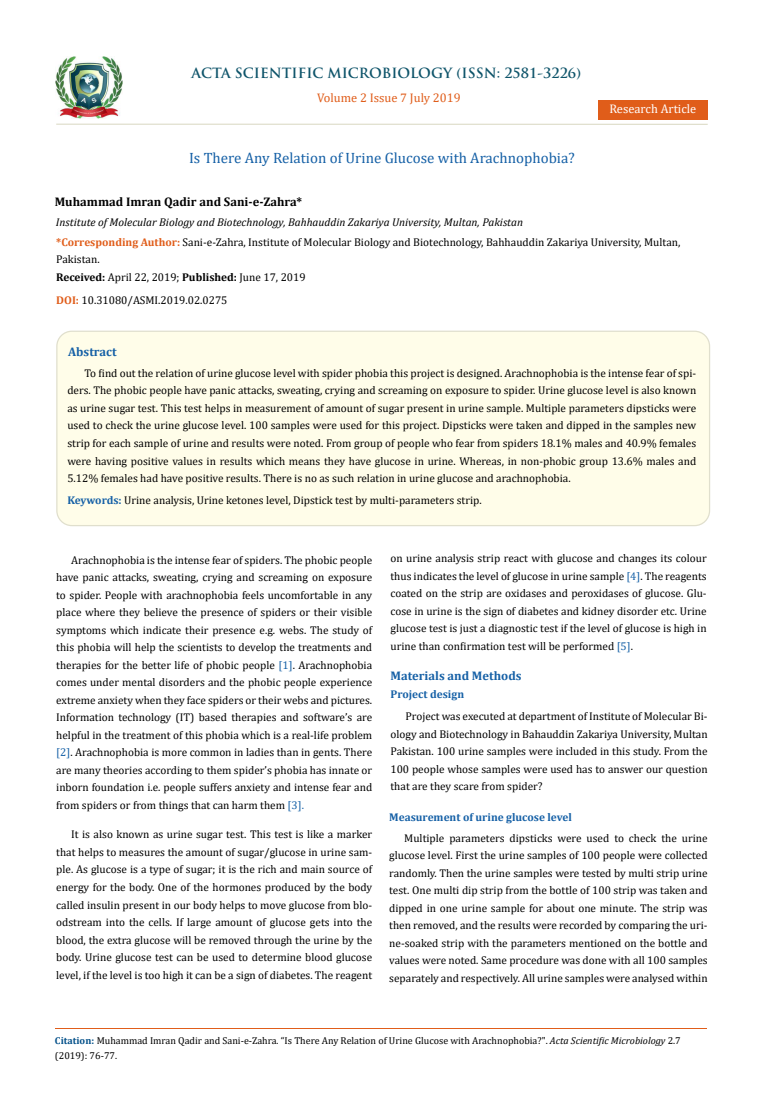
<style>
.page{position:relative;width:764px;height:1112px;background:#fff}
.page>*{position:absolute;margin:0;border:0;box-sizing:border-box;transform-origin:0 0}
.t1{font:15px "Cambria";color:#1560a6}
.t2{font:700 13.75px "Trajan Pro";color:#0e546a}
.t3{font:700 12.5px "Cambria";color:#000}
.t4{font:700 12.5px "Cambria";color:#1560a6}
.t5{font:12.5px "Cambria";color:#e05d1a}
.t6{font:12.5px "Cambria";color:#fff}
.t7{font:11.25px/17.5px "Cambria";color:#000;text-align:justify}
.t8{font:700 11.25px "Cambria";color:#1560a6}
.t9{font:10px/15px "Cambria";color:#000}
.s1{font-style:italic}
.s2{font-weight:700;color:#e05d1a}
.s3{font-weight:700}
.s4{font-weight:700;color:#1560a6}
.s5{color:#1560a6}
.s6{font-weight:700;color:#035089}
</style>
<div class="page">
<img style="left:56px;top:57px;width:66px;height:61px">
<div style="left:598px;top:100px;width:109px;height:20px;background:#e05d1a"></div>
<div style="left:57px;top:331px;width:652px;height:194px;background:#fffde9;border-radius:15px"></div>
<div style="left:56px;top:330px;width:654px;height:196px;border:1px solid #e0dfcd;border-radius:15px"></div>
<hr style="left:55px;top:1028px;width:651px;height:1px;background:#e05d1a">
<hr style="left:56px;top:123px;width:651px;height:2px;background:#e0dfcd">
<p class="t2" style="left:192px;top:64px;width:391px">ACTA SCIENTIFIC MICROBIOLOGY (ISSN: 2581-3226)</p>
<p class="t5" style="left:317px;top:91px;width:145px">Volume 2 Issue 7 July 2019</p>
<p class="t6" style="left:609px;top:101px;width:89px">Research Article</p>
<h1 class="t1" style="left:189px;top:149px;width:387px">Is There Any Relation of Urine Glucose with Arachnophobia?</h1>
<p class="t3" style="left:55px;top:193px;width:249px">Muhammad Imran Qadir and Sani-e-Zahra*</p>
<p class="t7" style="left:56px;top:213px;width:626px;line-height:19.6px"><span class="s1">Institute of Molecular Biology and Biotechnology, Bahhauddin Zakariya University, Multan, Pakistan<br></span><span class="s2">*Corresponding Author:</span> Sani-e-Zahra, Institute of Molecular Biology and Biotechnology, Bahhauddin Zakariya University, Multan,</p>
<p class="t7" style="left:56px;top:251px;width:45px">Pakistan.</p>
<p class="t7" style="left:56px;top:268px;width:251px"><span class="s3">Received:</span> April 22, 2019; <span class="s3">Published:</span> June 17, 2019</p>
<p class="t7" style="left:56px;top:291px;width:173px"><span class="s2">DOI:</span> 10.31080/ASMI.2019.02.0275</p>
<p class="t4" style="left:68px;top:342px;width:50px">Abstract</p>
<p class="t7" style="left:67px;top:364px;width:630px;text-indent:17px">To find out the relation of urine glucose level with spider phobia this project is designed. Arachnophobia is the intense fear of spi&shy;ders. The phobic people have panic attacks, sweating, crying and screaming on exposure to spider. Urine glucose level is also known as urine sugar test. This test helps in measurement of amount of sugar present in urine sample. Multiple parameters dipsticks were used to check the urine glucose level. 100 samples were used for this project. Dipsticks were taken and dipped in the samples new strip for each sample of urine and results were noted. From group of people who fear from spiders 18.1% males and 40.9% females were having positive values in results which means they have glucose in urine. Whereas, in non-phobic group 13.6% males and 5.12% females had have positive results. There is no as such relation in urine glucose and arachnophobia.</p>
<p class="t7" style="left:67px;top:491px;width:416px"><span class="s4">Keywords:</span> Urine analysis, Urine ketones level, Dipstick test by multi-parameters strip.</p>
<p class="t7" style="left:56px;top:551px;width:317px;text-indent:15px">Arachnophobia is the intense fear of spiders. The phobic people have panic attacks, sweating, crying and screaming on exposure to spider. People with arachnophobia feels uncomfortable in any place where they believe the presence of spiders or their visible symptoms which indicate their presence e.g. webs. The study of this phobia will help the scientists to develop the treatments and therapies for the better life of phobic people <span class="s5">[1]</span>. Arachnophobia comes under mental disorders and the phobic people experience extreme anxiety when they face spiders or their webs and pictures.<br>Information technology (IT) based therapies and software’s are helpful in the treatment of this phobia which is a real-life problem <span class="s5">[2]</span>. Arachnophobia is more common in ladies than in gents. There are many theories according to them spider’s phobia has innate or inborn foundation i.e. people suffers anxiety and intense fear and from spiders or from things that can harm them <span class="s5">[3].</span></p>
<p class="t7" style="left:56px;top:825px;width:317px;text-indent:15px">It is also known as urine sugar test. This test is like a marker that helps to measures the amount of sugar/glucose in urine sam&shy;ple. As glucose is a type of sugar; it is the rich and main source of energy for the body. One of the hormones produced by the body called insulin present in our body helps to move glucose from blo&shy;odstream into the cells. If large amount of glucose gets into the blood, the extra glucose will be removed through the urine by the body. Urine glucose test can be used to determine blood glucose level, if the level is too high it can be a sign of diabetes. The reagent</p>
<p class="t7" style="left:390px;top:549px;width:318px">on urine analysis strip react with glucose and changes its colour thus indicates the level of glucose in urine sample <span class="s5">[4]</span>. The reagents coated on the strip are oxidases and peroxidases of glucose. Glu&shy;cose in urine is the sign of diabetes and kidney disorder etc. Urine glucose test is just a diagnostic test if the level of glucose is high in urine than confirmation test will be performed <span class="s5">[5]</span>.</p>
<p class="t8" style="left:390px;top:686px;width:75px">Project design</p>
<p class="t4" style="left:390px;top:667px;width:133px">Materials and Methods</p>
<p class="t7" style="left:390px;top:707px;width:319px;text-indent:15px">Project was executed at department of Institute of Molecular Bi&shy;ology and Biotechnology in Bahauddin Zakariya University, Multan Pakistan. 100 urine samples were included in this study. From the 100 people whose samples were used has to answer our question that are they scare from spider?</p>
<p class="t8" style="left:389px;top:808px;width:184px">Measurement of urine glucose level</p>
<p class="t7" style="left:389px;top:829px;width:320px;text-indent:15px">Multiple parameters dipsticks were used to check the urine glucose level. First the urine samples of 100 people were collected randomly. Then the urine samples were tested by multi strip urine test. One multi dip strip from the bottle of 100 strip was taken and dipped in one urine sample for about one minute. The strip was then removed, and the results were recorded by comparing the uri&shy;ne-soaked strip with the parameters mentioned on the bottle and values were noted. Same procedure was done with all 100 samples separately and respectively. All urine samples were analysed within</p>
<p class="t9" style="left:55px;top:1033px;width:627px"><span class="s6">Citation:</span> Muhammad Imran Qadir and Sani-e-Zahra<span class="s1">.</span> “Is There Any Relation of Urine Glucose with Arachnophobia?". <span class="s1">Acta Scientific Microbiology</span> 2.7 (2019): 76-77.</p>
</div>
